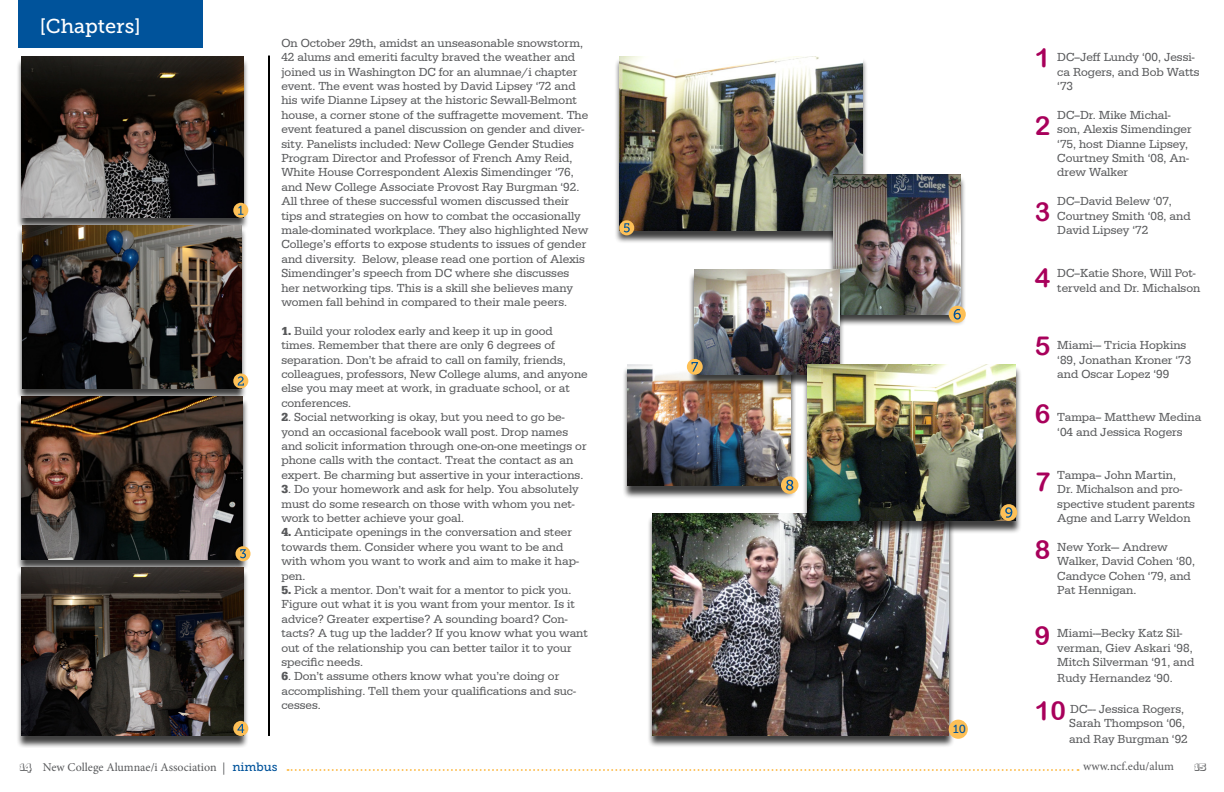
<style>
.page{position:relative;width:1224px;height:792px;background:#fff}
.page>*{position:absolute;margin:0;border:0;box-sizing:border-box;transform-origin:0 0}
.t1{font:26.2px "Arial Rounded MT Bold";color:#a8005b}
.t2{font:20px "Museo Slab 500";color:#fff}
.t3{font:12px/14.4px "Serifa";color:#58595b}
.t4{font:12px "Minion Pro";color:#58595b}
.t5{font:12px "Romeralinline";color:#58595b}
.t6{font:11.7px "Museo Slab 500";color:#00539b}
.s1{font-weight:700}
.s2{font-family:"Romeralinline"}
.s3{font-family:"Arno Pro"}
.s4{font-family:"Museo Slab 500";color:#00539b}
</style>
<div class="page">
<div style="left:16px;top:58px;width:233px;height:172px;background:#000;opacity:.75"></div>
<img style="left:22px;top:57px;width:221px;height:161px">
<div style="left:16px;top:397px;width:233px;height:175px;background:#000;opacity:.75"></div>
<img style="left:22px;top:401px;width:221px;height:159px">
<div style="left:17px;top:226px;width:230px;height:175px;background:#000;opacity:.75"></div>
<img style="left:22px;top:225px;width:219px;height:163px">
<div style="left:16px;top:568px;width:233px;height:180px;background:#000;opacity:.75"></div>
<img style="left:22px;top:567px;width:221px;height:169px">
<div style="left:622px;top:366px;width:174px;height:133px;background:#000;opacity:.75"></div>
<img style="left:627px;top:364px;width:164px;height:122px">
<div style="left:614px;top:58px;width:254px;height:185px;background:#000;opacity:.75"></div>
<img style="left:620px;top:57px;width:243px;height:174px">
<div style="left:828px;top:175px;width:138px;height:152px;background:#000;opacity:.75"></div>
<img style="left:834px;top:174px;width:126px;height:140px">
<div style="left:647px;top:515px;width:308px;height:233px;background:#000;opacity:.75"></div>
<img style="left:652px;top:514px;width:297px;height:221px">
<div style="left:688px;top:271px;width:157px;height:116px;background:#000;opacity:.75"></div>
<img style="left:694px;top:270px;width:146px;height:104px">
<div style="left:802px;top:366px;width:220px;height:168px;background:#000;opacity:.75"></div>
<img style="left:808px;top:364px;width:208px;height:157px">
<div style="left:233px;top:203px;width:15px;height:15px;background:#fdc057;border-radius:50%"></div>
<svg style="left:238px;top:206px;width:5px;height:9px"></svg>
<div style="left:233px;top:721px;width:15px;height:15px;background:#fdc057;border-radius:50%"></div>
<svg style="left:237px;top:724px;width:7px;height:9px"></svg>
<svg style="left:235px;top:546px;width:16px;height:15px"></svg>
<svg style="left:240px;top:549px;width:6px;height:9px"></svg>
<div style="left:619px;top:220px;width:15px;height:15px;background:#fdc057;border-radius:50%"></div>
<svg style="left:624px;top:223px;width:6px;height:9px"></svg>
<div style="left:949px;top:306px;width:17px;height:17px;background:#fdc057;border-radius:50%"></div>
<svg style="left:954px;top:309px;width:7px;height:11px"></svg>
<svg style="left:687px;top:359px;width:16px;height:16px"></svg>
<svg style="left:692px;top:362px;width:6px;height:10px"></svg>
<div style="left:781px;top:476px;width:17px;height:18px;background:#fdc057;border-radius:50%"></div>
<svg style="left:786px;top:480px;width:7px;height:11px"></svg>
<svg style="left:1000px;top:504px;width:17px;height:17px"></svg>
<svg style="left:1005px;top:507px;width:7px;height:11px"></svg>
<svg style="left:288px;top:769px;width:791px;height:2px"></svg>
<div style="left:949px;top:720px;width:19px;height:19px;background:#fdc057;border-radius:50%"></div>
<div style="left:18px;top:0;width:185px;height:48px;background:#00539b"></div>
<div style="left:233px;top:373px;width:15px;height:15px;background:#fdc057;border-radius:50%"></div>
<svg style="left:238px;top:376px;width:6px;height:10px"></svg>
<hr style="left:268px;top:56px;width:2px;height:680px;background:#000">
<h2 class="t2" style="left:40px;top:15px;width:102px">[Chapters]</h2>
<p class="t3" style="left:281px;top:36px;width:308px">On October 29th, amidst an unseasonable snowstorm, 42 alums and emeriti faculty braved the weather and joined us in Washington DC for an alumnae/i chapter event. The event was hosted by David Lipsey ‘72 and his wife Dianne Lipsey at the historic Sewall-Belmont house, a corner stone of the suffragette movement. The event featured a panel discussion on gender and diver&shy;sity. Panelists included: New College Gender Studies Program Director and Professor of French Amy Reid, White House Correspondent Alexis Simendinger ‘76, and New College Associate Provost Ray Burgman ‘92.<br>All three of these successful women discussed their tips and strategies on how to combat the occasionally male-dominated workplace. They also highlighted New College’s efforts to expose students to issues of gender and diversity. Below, please read one portion of Alexis Simendinger’s speech from DC where she discusses her networking tips. This is a skill she believes many women fall behind in compared to their male peers.</p>
<p class="t3" style="left:281px;top:324px;width:308px"><span class="s1">1.</span> Build your rolodex early and keep it up in good times. Remember that there are only 6 degrees of separation. Don’t be afraid to call on family, friends, colleagues, professors, New College alums, and anyone else you may meet at work, in graduate school, or at conferences.</p>
<p class="t3" style="left:281px;top:410px;width:307px"><span class="s1">2</span>. Social networking is okay, but you need to go be&shy;yond an occasional facebook wall post. Drop names and solicit information through one-on-one meetings or phone calls with the contact. Treat the contact as an expert. Be charming but assertive in your interactions.</p>
<p class="t3" style="left:281px;top:482px;width:299px"><span class="s1">3</span>. Do your homework and ask for help. You absolutely must do some research on those with whom you net&shy;work to better achieve your goal.</p>
<p class="t3" style="left:281px;top:525px;width:299px"><span class="s1">4.</span> Anticipate openings in the conversation and steer towards them. Consider where you want to be and with whom you want to work and aim to make it hap&shy;pen.</p>
<p class="t3" style="left:281px;top:583px;width:308px"><span class="s1">5.</span> Pick a mentor. Don’t wait for a mentor to pick you.<br>Figure out what it is you want from your mentor. Is it advice? Greater expertise? A sounding board? Con&shy;tacts? A tug up the ladder? If you know what you want out of the relationship you can better tailor it to your specific needs.</p>
<p class="t3" style="left:281px;top:669px;width:296px"><span class="s1">6</span>. Don’t assume others know what you’re doing or accomplishing. Tell them your qualifications and suc&shy;cesses.</p>
<p class="t6" style="left:953px;top:722px;width:14px">10</p>
<h1 class="t1" style="left:1035px;top:42px;width:17px">1</h1>
<p class="t3" style="left:1057px;top:50px;width:144px">DC--Jeff Lundy ‘00, Jessi&shy;ca Rogers, and Bob Watts ‘73</p>
<p class="t3" style="left:1057px;top:108px;width:136px">DC--Dr. Mike Michal&shy;son, Alexis Simendinger ‘75, host Dianne Lipsey,<br>Courtney Smith ‘08, An&shy;drew Walker</p>
<p class="t3" style="left:1057px;top:194px;width:135px">DC--David Belew ‘07,<br>Courtney Smith ‘08, and<br>David Lipsey ‘72</p>
<p class="t3" style="left:1057px;top:266px;width:145px">DC--Katie Shore, Will Pot&shy;terveld and Dr. Michalson</p>
<h1 class="t1" style="left:1035px;top:110px;width:17px">2</h1>
<h1 class="t1" style="left:1035px;top:196px;width:17px">3</h1>
<h1 class="t1" style="left:1035px;top:262px;width:17px">4</h1>
<h1 class="t1" style="left:1035px;top:330px;width:17px">5</h1>
<p class="t3" style="left:1057px;top:338px;width:136px">Miami--- Tricia Hopkins ‘89, Jonathan Kroner ‘73 and Oscar Lopez ‘99</p>
<p class="t3" style="left:1057px;top:410px;width:146px">Tampa-- Matthew Medina ‘04 and Jessica Rogers</p>
<p class="t3" style="left:1057px;top:468px;width:139px">Tampa-- John Martin,<br>Dr. Michalson and pro&shy;spective student parents<br>Agne and Larry Weldon</p>
<p class="t3" style="left:1057px;top:540px;width:139px">New York--- Andrew<br>Walker, David Cohen ‘80,<br>Candyce Cohen ‘79, and<br>Pat Hennigan.</p>
<p class="t3" style="left:1057px;top:626px;width:139px">Miami---Becky Katz Sil&shy;verman, Giev Askari ‘98,<br>Mitch Silverman ‘91, and</p>
<p class="t3" style="left:1057px;top:671px;width:117px">Rudy Hernandez ‘90.</p>
<p class="t3" style="left:1069px;top:702px;width:117px">DC--- Jessica Rogers,<br>Sarah Thompson ‘06,</p>
<p class="t3" style="left:1069px;top:732px;width:120px">and Ray Burgman ‘92</p>
<h1 class="t1" style="left:1035px;top:398px;width:17px">6</h1>
<h1 class="t1" style="left:1035px;top:466px;width:17px">7</h1>
<h1 class="t1" style="left:1035px;top:534px;width:17px">8</h1>
<h1 class="t1" style="left:1035px;top:620px;width:17px">9</h1>
<h1 class="t1" style="left:1035px;top:695px;width:33px">10</h1>
<p class="t4" style="left:20px;top:759px;width:259px"><span class="s2">14</span> New College Alumnae/i Association <span class="s3">|</span> <span class="s4">nimbus</span></p>
<p class="t4" style="left:1083px;top:758px;width:92px">www.ncf.edu/alum</p>
<p class="t5" style="left:1195px;top:759px;width:13px">15</p>
</div>
